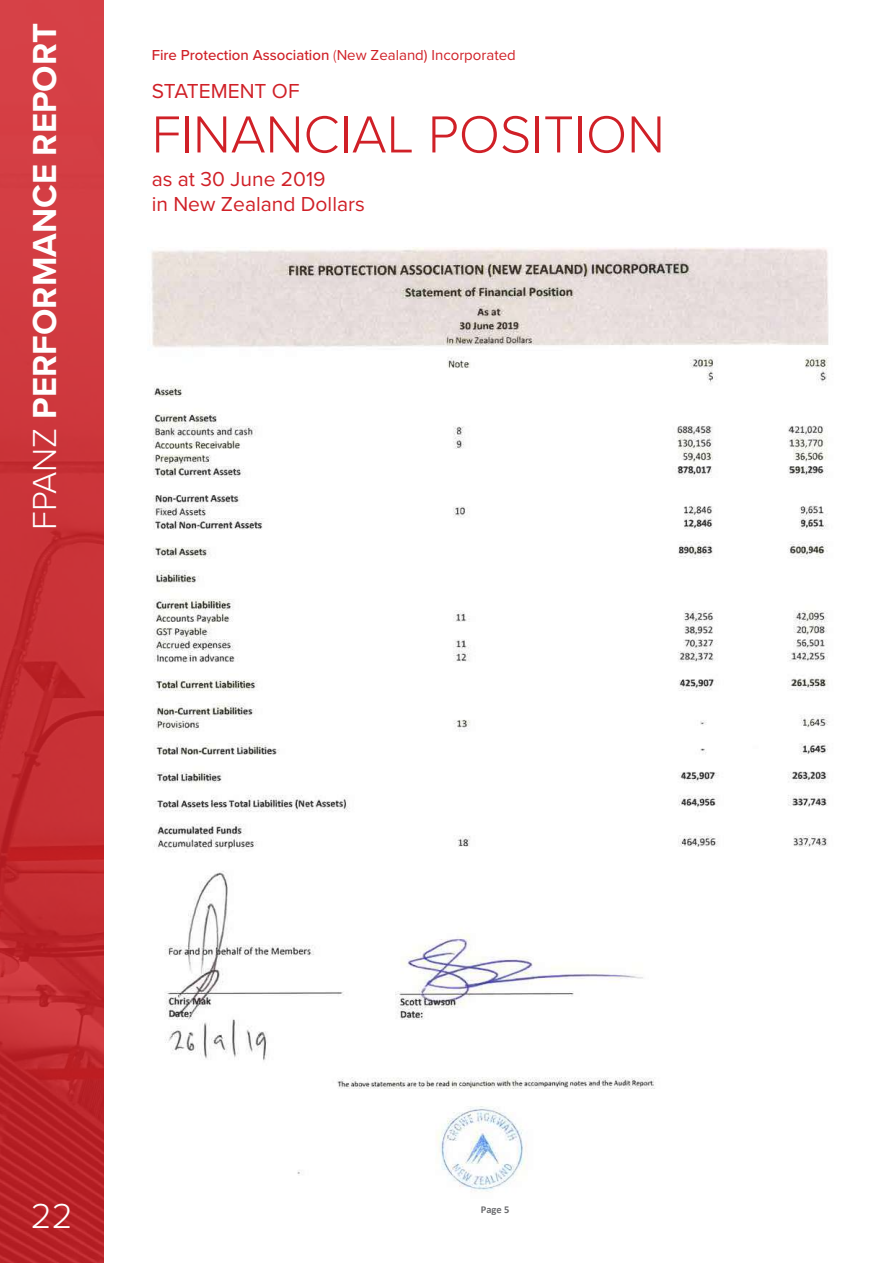
<style>
.page{position:relative;width:893px;height:1263px;background:#fff}
.page>*{position:absolute;margin:0;border:0;box-sizing:border-box;transform-origin:0 0}
.t1{font:300 54px "Proxima Nova";color:#d02027}
.t2{font:300 36px "Proxima Nova";color:#fff}
.t3{font:700 34.5px "Proxima Nova";color:#fff}
.t4{font:21px/25.2px "Proxima Nova";color:#d02027}
.t5{font:500 15px "Proxima Nova";color:#d02027}
.t6{font:700 10.5px "Calibri";color:#6c6d70}
.s1{font-weight:300}
.s2{font-weight:400}
</style>
<div class="page">
<img style="left:0;top:0;width:103px;height:1263px">
<img style="left:151px;top:248px;width:678px;height:944px">
<h3 class="t3" style="left:19px;top:530px;width:508px;rotate:-90deg"><span class="s1">FPANZ</span> PERFORMANCE REPORT</h3>
<p class="t5" style="left:152px;top:44px;width:366px">Fire Protection Association <span class="s1">(</span><span class="s2">New Zealand) Incorporated</span></p>
<h3 class="t4" style="left:152px;top:78px;width:149px">STATEMENT OF</h3>
<h1 class="t1" style="left:152px;top:94px;width:515px">FINANCIAL POSITION</h1>
<h3 class="t4" style="left:152px;top:166px;width:215px">as at 30 June 2019<br>in New Zealand Dollars</h3>
<h2 class="t2" style="left:31px;top:1189px;width:43px">22</h2>
<p class="t6" style="left:481px;top:1203px;width:30px">Page 5</p>
</div>
